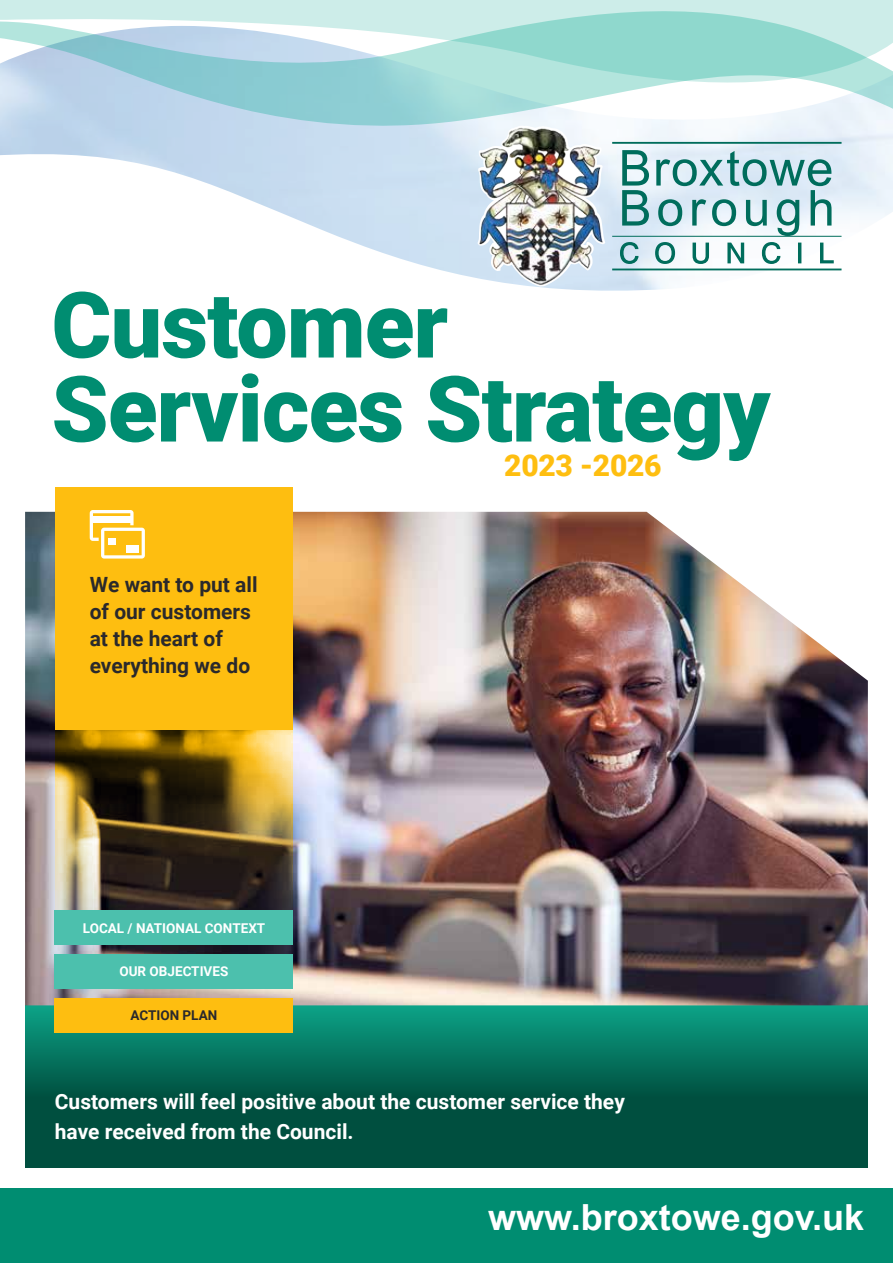
<style>
.page{position:relative;width:893px;height:1263px;background:#fff}
.page>*{position:absolute;margin:0;border:0;box-sizing:border-box;transform-origin:0 0}
.t1{font:900 91.5px/84px "Roboto";letter-spacing:-.01em;color:#008d71}
.t2{font:700 37.35px "Arial";color:#fff}
.t3{font:700 36px "Arial";color:#fff}
.t4{font:900 30px "Roboto";letter-spacing:-.01em;color:#febe10}
.t5{font:700 21px/30px "Roboto";color:#fff}
.t6{font:700 21px/27px "Roboto";color:#2a292c}
.t7{font:700 13.5px "Roboto";color:#fff}
.t8{font:700 13.5px "Roboto";color:#2a292c}
</style>
<div class="page">
<div style="left:25px;top:1005px;width:843px;height:163px;background:#004f3f"></div>
<div style="left:25px;top:1005px;width:843px;height:100px;background:linear-gradient(to bottom,#0ca387,#004b3b)"></div>
<img style="left:25px;top:512px;width:843px;height:493px">
<div style="left:55px;top:487px;width:238px;height:242px;background:#febe10"></div>
<img style="left:55px;top:729px;width:238px;height:263px">
<div style="left:0;top:0;width:893px;height:11px;background:#cdede9"></div>
<img style="left:0;top:126px;width:893px;height:165px">
<svg style="left:0;top:11px;width:893px;height:115px"></svg>
<svg style="left:622px;top:150px;width:209px;height:86px;background:#a8ccd0"></svg>
<svg style="left:620px;top:242px;width:214px;height:22px"></svg>
<hr style="left:612px;top:236px;width:229px;height:1px;background:#006d5c">
<hr style="left:612px;top:269px;width:229px;height:1px;background:#006d5c">
<hr style="left:612px;top:142px;width:229px;height:2px;background:#006d5c">
<img style="left:472px;top:120px;width:137px;height:171px">
<div style="left:55px;top:911px;width:238px;height:34px;background:#4cc0ad"></div>
<div style="left:55px;top:954px;width:238px;height:34px;background:#4cc0ad"></div>
<div style="left:55px;top:998px;width:238px;height:34px;background:#febe10"></div>
<div style="left:0;top:1189px;width:893px;height:74px;background:#008d71"></div>
<svg style="left:90px;top:510px;width:55px;height:48px"></svg>
<div style="left:108px;top:538px;width:7px;height:7px;background:#fff"></div>
<div style="left:127px;top:545px;width:12px;height:7px;background:#fff"></div>
<h1 class="t1" style="left:51px;top:280px;width:721px">Customer<br>Services Strategy</h1>
<h3 class="t4" style="left:504px;top:445px;width:159px">2023 -2026</h3>
<p class="t6" style="left:90px;top:571px;width:169px">We want to put all of our customers at the heart of everything we do</p>
<p class="t7" style="left:83px;top:918px;width:184px">LOCAL / NATIONAL CONTEXT</p>
<p class="t7" style="left:119px;top:962px;width:110px">OUR OBJECTIVES</p>
<p class="t8" style="left:130px;top:1005px;width:88px">ACTION PLAN</p>
<p class="t5" style="left:55px;top:1085px;width:571px">Customers will feel positive about the customer service they have received from the Council.</p>
<h2 class="t2" style="left:454px;top:1193px;width:392px">www.broxtowe.gov.uk</h2>
<h3 class="t3" style="left:488px;top:1192px;width:378px">www.broxtowe.gov.uk</h3>
</div>
